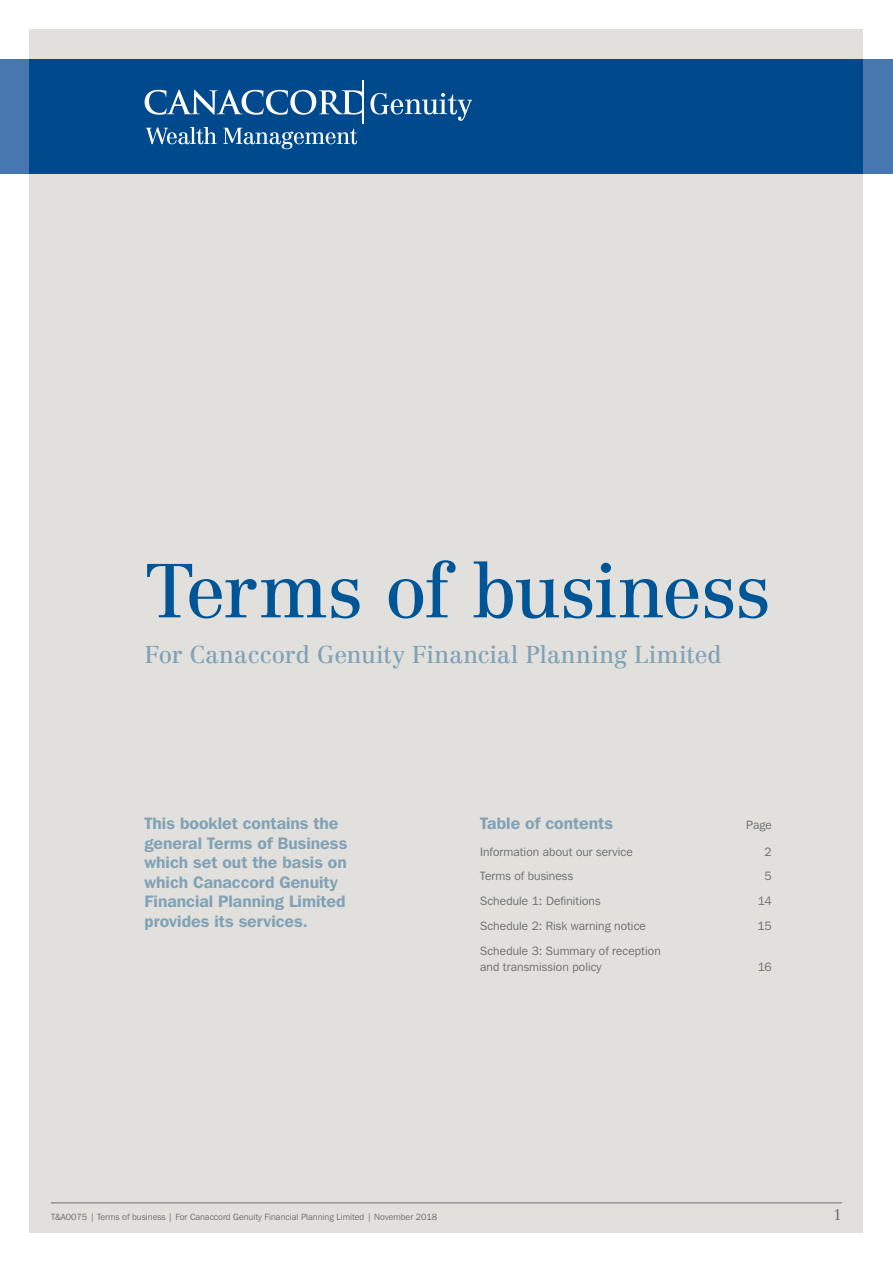
<style>
.page{position:relative;width:893px;height:1263px;background:#fff}
.page>*{position:absolute;margin:0;border:0;box-sizing:border-box;transform-origin:0 0}
.t1{font:75px "Centennial";letter-spacing:-.01em;color:#005596}
.t2{font:24px "Centennial";color:#80a1b6}
.t3{font:600 16.5px/19.5px "Franklin Gothic IT Cby BT";color:#80a1b6}
.t4{font:300 15px "Centennial";color:#6d6e71}
.t5{font:12px/16.5px "Franklin Gothic IT Cby BT";letter-spacing:.01em;color:#6d6e71}
.t6{font:9px "Franklin Gothic IT Cby BT";color:#6d6e71}
</style>
<div class="page">
<div style="left:30px;top:30px;width:833px;height:1203px;background:#e1e0dc"></div>
<div style="left:0;top:60px;width:30px;height:114px;background:#4677ae"></div>
<div style="left:863px;top:60px;width:30px;height:114px;background:#4677ae"></div>
<div style="left:30px;top:60px;width:833px;height:114px;background:#00498c"></div>
<svg style="left:370px;top:93px;width:102px;height:28px"></svg>
<svg style="left:146px;top:127px;width:71px;height:17px"></svg>
<svg style="left:223px;top:128px;width:134px;height:21px"></svg>
<svg style="left:145px;top:90px;width:217px;height:25px"></svg>
<hr style="left:362px;top:81px;width:1px;height:43px;background:#fff">
<hr style="left:51px;top:1202px;width:791px;height:1px;background:#6d6e71">
<h1 class="t1" style="left:145px;top:546px;width:628px">Terms of business</h1>
<h2 class="t2" style="left:145px;top:640px;width:579px">For Canaccord Genuity Financial Planning Limited</h2>
<h3 class="t3" style="left:145px;top:813px;width:204px">This booklet contains the general Terms of Business which set out the basis on which Canaccord Genuity<br>Financial Planning Limited provides its services.</h3>
<h3 class="t3" style="left:480px;top:813px;width:134px">Table of contents</h3>
<p class="t5" style="left:746px;top:816px;width:27px">Page</p>
<p class="t5" style="left:480px;top:843px;width:154px">Information about our service</p>
<p class="t5" style="left:765px;top:843px;width:9px">2</p>
<p class="t5" style="left:480px;top:868px;width:95px">Terms of business</p>
<p class="t5" style="left:765px;top:868px;width:9px">5</p>
<p class="t5" style="left:480px;top:893px;width:122px">Schedule 1: Definitions</p>
<p class="t5" style="left:758px;top:893px;width:16px">14</p>
<p class="t5" style="left:480px;top:917px;width:167px">Schedule 2: Risk warning notice</p>
<p class="t5" style="left:757px;top:917px;width:16px">15</p>
<p class="t5" style="left:480px;top:942px;width:182px">Schedule 3: Summary of reception and transmission policy</p>
<p class="t5" style="left:758px;top:959px;width:16px">16</p>
<p class="t6" style="left:51px;top:1211px;width:388px">T&amp;A0075 | Terms of business | For Canaccord Genuity Financial Planning Limited | November 2018</p>
<p class="t4" style="left:833px;top:1206px;width:10px">1</p>
</div>
